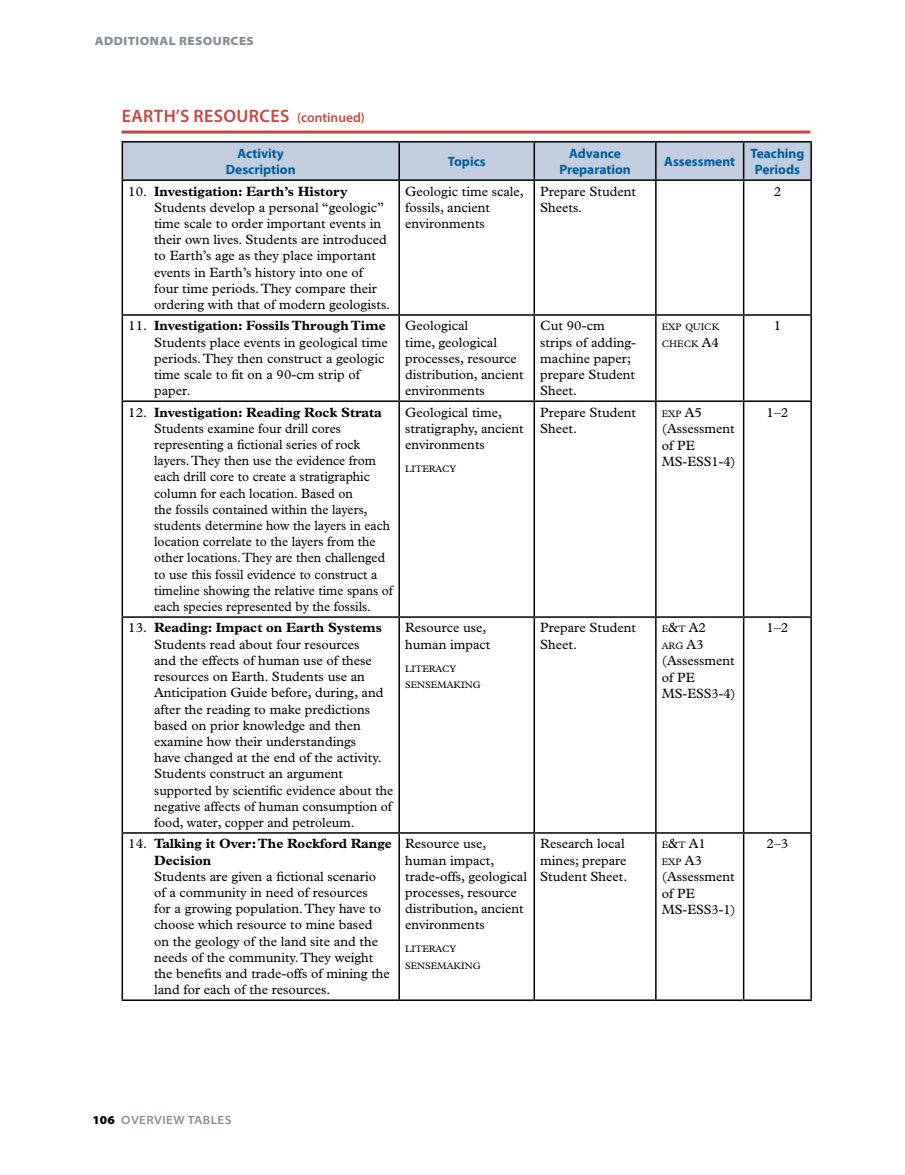
<style>
.page{position:relative;width:905px;height:1175px;background:#fff}
.page>*{position:absolute;margin:0;border:0;box-sizing:border-box;transform-origin:0 0}
.t1{font:600 18px "Myriad Pro";letter-spacing:.02em;color:#c84641}
.t2{font:13.5px/16.2px "Plantin Std";color:#000}
.t3{font:700 13.5px/16.2px "Myriad Pro";color:#005d98;text-align:center}
.t4{font:700 13.5px/16.2px "Plantin Std";color:#000}
.t5{font:13.5px "Plantin Std";color:#000}
.t6{font:900 semi-expanded 12px "Myriad Pro";letter-spacing:.035em;color:#848e98}
.t7{font:600 semi-expanded 12px "Myriad Pro";letter-spacing:.035em;color:#848e98}
.t8{font:9.45px/16.2px "Plantin Std";color:#000}
.s1{font-size:13.5px}
.s2{font-weight:700}
.s3{font-weight:400}
.s4{font-size:9.45px}
.s5{font-weight:900;color:#000}
</style>
<div class="page">
<svg style="left:122px;top:130px;width:688px;height:4px"></svg>
<div style="left:123px;top:142px;width:687px;height:37px;background:#c3cde0"></div>
<hr style="left:122px;top:141px;width:277px;height:1px;background:#000">
<hr style="left:122px;top:142px;width:1px;height:37px;background:#000">
<hr style="left:399px;top:141px;width:135px;height:1px;background:#000">
<hr style="left:398px;top:142px;width:2px;height:37px;background:#000">
<hr style="left:534px;top:141px;width:122px;height:1px;background:#000">
<hr style="left:533px;top:142px;width:2px;height:37px;background:#000">
<hr style="left:656px;top:141px;width:87px;height:1px;background:#000">
<hr style="left:655px;top:142px;width:1px;height:37px;background:#000">
<hr style="left:743px;top:141px;width:69px;height:1px;background:#000">
<hr style="left:742px;top:142px;width:2px;height:37px;background:#000">
<hr style="left:810px;top:142px;width:2px;height:37px;background:#000">
<hr style="left:122px;top:179px;width:277px;height:2px;background:#000">
<hr style="left:122px;top:181px;width:1px;height:133px;background:#000">
<hr style="left:399px;top:179px;width:135px;height:2px;background:#000">
<hr style="left:398px;top:181px;width:2px;height:133px;background:#000">
<hr style="left:534px;top:179px;width:122px;height:2px;background:#000">
<hr style="left:533px;top:181px;width:2px;height:133px;background:#000">
<hr style="left:656px;top:179px;width:87px;height:2px;background:#000">
<hr style="left:655px;top:181px;width:1px;height:133px;background:#000">
<hr style="left:743px;top:179px;width:69px;height:2px;background:#000">
<hr style="left:742px;top:181px;width:2px;height:133px;background:#000">
<hr style="left:810px;top:181px;width:2px;height:133px;background:#000">
<hr style="left:122px;top:314px;width:277px;height:2px;background:#000">
<hr style="left:122px;top:316px;width:1px;height:84px;background:#000">
<hr style="left:399px;top:314px;width:135px;height:2px;background:#000">
<hr style="left:398px;top:316px;width:2px;height:84px;background:#000">
<hr style="left:534px;top:314px;width:122px;height:2px;background:#000">
<hr style="left:533px;top:316px;width:2px;height:84px;background:#000">
<hr style="left:656px;top:314px;width:87px;height:2px;background:#000">
<hr style="left:655px;top:316px;width:1px;height:84px;background:#000">
<hr style="left:743px;top:314px;width:69px;height:2px;background:#000">
<hr style="left:742px;top:316px;width:2px;height:84px;background:#000">
<hr style="left:810px;top:316px;width:2px;height:84px;background:#000">
<hr style="left:122px;top:400px;width:277px;height:2px;background:#000">
<hr style="left:122px;top:402px;width:1px;height:214px;background:#000">
<hr style="left:399px;top:400px;width:135px;height:2px;background:#000">
<hr style="left:398px;top:402px;width:2px;height:214px;background:#000">
<hr style="left:534px;top:400px;width:122px;height:2px;background:#000">
<hr style="left:533px;top:402px;width:2px;height:214px;background:#000">
<hr style="left:656px;top:400px;width:87px;height:2px;background:#000">
<hr style="left:655px;top:402px;width:1px;height:214px;background:#000">
<hr style="left:743px;top:400px;width:69px;height:2px;background:#000">
<hr style="left:742px;top:402px;width:2px;height:214px;background:#000">
<hr style="left:810px;top:402px;width:2px;height:214px;background:#000">
<hr style="left:122px;top:616px;width:277px;height:2px;background:#000">
<hr style="left:122px;top:618px;width:1px;height:214px;background:#000">
<hr style="left:399px;top:616px;width:135px;height:2px;background:#000">
<hr style="left:398px;top:618px;width:2px;height:214px;background:#000">
<hr style="left:534px;top:616px;width:122px;height:2px;background:#000">
<hr style="left:533px;top:618px;width:2px;height:214px;background:#000">
<hr style="left:656px;top:616px;width:87px;height:2px;background:#000">
<hr style="left:655px;top:618px;width:1px;height:214px;background:#000">
<hr style="left:743px;top:616px;width:69px;height:2px;background:#000">
<hr style="left:742px;top:618px;width:2px;height:214px;background:#000">
<hr style="left:810px;top:618px;width:2px;height:214px;background:#000">
<hr style="left:122px;top:832px;width:277px;height:1px;background:#000">
<hr style="left:122px;top:833px;width:1px;height:166px;background:#000">
<hr style="left:399px;top:832px;width:135px;height:1px;background:#000">
<hr style="left:398px;top:833px;width:2px;height:166px;background:#000">
<hr style="left:534px;top:832px;width:122px;height:1px;background:#000">
<hr style="left:533px;top:833px;width:2px;height:166px;background:#000">
<hr style="left:656px;top:832px;width:87px;height:1px;background:#000">
<hr style="left:655px;top:833px;width:1px;height:166px;background:#000">
<hr style="left:743px;top:832px;width:69px;height:1px;background:#000">
<hr style="left:742px;top:833px;width:2px;height:166px;background:#000">
<hr style="left:810px;top:833px;width:2px;height:166px;background:#000">
<hr style="left:122px;top:999px;width:277px;height:2px;background:#000">
<hr style="left:399px;top:999px;width:135px;height:2px;background:#000">
<hr style="left:534px;top:999px;width:122px;height:2px;background:#000">
<hr style="left:656px;top:999px;width:87px;height:2px;background:#000">
<hr style="left:743px;top:999px;width:69px;height:2px;background:#000">
<p class="t6" style="left:95px;top:34px;width:161px">ADDITIONAL RESOURCES</p>
<h1 class="t1" style="left:122px;top:105px;width:245px">EARTH’S RESOURCES <span class="s1">(continued)</span></h1>
<p class="t3" style="left:226px;top:145px;width:71px">Activity<br>Description</p>
<p class="t3" style="left:448px;top:154px;width:39px">Topics</p>
<p class="t3" style="left:559px;top:145px;width:73px">Advance<br>Preparation</p>
<p class="t3" style="left:664px;top:154px;width:72px">Assessment</p>
<p class="t3" style="left:750px;top:145px;width:56px">Teaching<br>Periods</p>
<p class="t2" style="left:154px;top:183px;width:237px;text-indent:-26px">10. <span class="s2">Investigation: Earth’s History </span>Students develop a personal “geologic” time scale to order important events in their own lives. Students are introduced to Earth’s age as they place important events in Earth’s history into one of four time periods. They compare their ordering with that of modern geologists.</p>
<p class="t2" style="left:405px;top:183px;width:120px">Geologic time scale, fossils, ancient environments</p>
<p class="t2" style="left:540px;top:183px;width:97px">Prepare Student<br>Sheets.</p>
<p class="t2" style="left:773px;top:183px;width:9px">2</p>
<p class="t2" style="left:154px;top:318px;width:235px;text-indent:-26px">11. <span class="s2">Investigation: Fossils Through Time<br></span>Students place events in geological time periods. They then construct a geologic time scale to fit on a 90-cm strip of paper.</p>
<p class="t2" style="left:405px;top:318px;width:120px">Geological<br>time, geological processes, resource distribution, ancient environments</p>
<p class="t2" style="left:540px;top:318px;width:97px">Cut 90-cm strips of adding&shy;machine paper; prepare Student<br>Sheet.</p>
<p class="t8" style="left:662px;top:319px;width:59px">EXP QUICK<br>CHECK <span class="s1">A4</span></p>
<p class="t2" style="left:773px;top:318px;width:9px">1</p>
<p class="t2" style="left:154px;top:404px;width:240px;text-indent:-26px">12. <span class="s2">Investigation: Reading Rock Strata </span>Students examine four drill cores representing a fictional series of rock layers. They then use the evidence from each drill core to create a stratigraphic column for each location. Based on<br>the fossils contained within the layers, students determine how the layers in each location correlate to the layers from the other locations. They are then challenged to use this fossil evidence to construct a timeline showing the relative time spans of each species represented by the fossils.</p>
<p class="t2" style="left:405px;top:404px;width:120px">Geological time, stratigraphy, ancient environments</p>
<p class="t2" style="left:540px;top:404px;width:97px">Prepare Student<br>Sheet.</p>
<p class="t8" style="left:662px;top:405px;width:42px">EXP <span class="s1">A5</span></p>
<p class="t2" style="left:766px;top:404px;width:23px">1–2</p>
<p class="t2" style="left:662px;top:420px;width:75px">(Assessment of PE<br>MS-ESS1-4)</p>
<p class="t8" style="left:405px;top:461px;width:53px">LITERACY</p>
<p class="t2" style="left:154px;top:620px;width:240px;text-indent:-26px">13. <span class="s2">Reading: Impact on Earth Systems </span>Students read about four resources<br>and the effects of human use of these resources on Earth. Students use an Anticipation Guide before, during, and after the reading to make predictions based on prior knowledge and then examine how their understandings<br>have changed at the end of the activity.<br>Students construct an argument supported by scientific evidence about the negative affects of human consumption of food, water, copper and petroleum.</p>
<p class="t2" style="left:405px;top:620px;width:87px">Resource use, human impact</p>
<p class="t8" style="left:405px;top:660px;width:77px">LITERACY<br>SENSEMAKING</p>
<p class="t4" style="left:154px;top:835px;width:239px;text-indent:-26px"><span class="s3">14.</span> Talking it Over: The Rockford Range<br>Decision</p>
<p class="t2" style="left:154px;top:868px;width:237px">Students are given a fictional scenario of a community in need of resources<br>for a growing population. They have to choose which resource to mine based on the geology of the land site and the needs of the community. They weight the benefits and trade-offs of mining the land for each of the resources.</p>
<p class="t2" style="left:405px;top:835px;width:123px">Resource use, human impact, trade-offs, geological processes, resource distribution, ancient environments</p>
<p class="t8" style="left:405px;top:941px;width:77px">LITERACY<br>SENSEMAKING</p>
<p class="t2" style="left:540px;top:620px;width:97px">Prepare Student<br>Sheet.</p>
<p class="t5" style="left:662px;top:620px;width:46px"><span class="s4">E</span>&amp;<span class="s4">T</span> A2</p>
<p class="t8" style="left:662px;top:637px;width:43px">ARG <span class="s1">A3</span></p>
<p class="t2" style="left:661px;top:652px;width:75px">(Assessment of PE<br>MS-ESS3-4)</p>
<p class="t2" style="left:540px;top:835px;width:88px">Research local mines; prepare<br>Student Sheet.</p>
<p class="t5" style="left:662px;top:836px;width:46px"><span class="s4">E</span>&amp;<span class="s4">T</span> A1</p>
<p class="t8" style="left:662px;top:853px;width:42px">EXP <span class="s1">A3</span></p>
<p class="t2" style="left:662px;top:868px;width:75px">(Assessment of PE<br>MS-ESS3-1)</p>
<p class="t2" style="left:766px;top:620px;width:23px">1–2</p>
<p class="t2" style="left:766px;top:835px;width:23px">2–3</p>
<p class="t7" style="left:92px;top:1113px;width:141px"><span class="s5">106</span> OVERVIEW TABLES</p>
</div>
